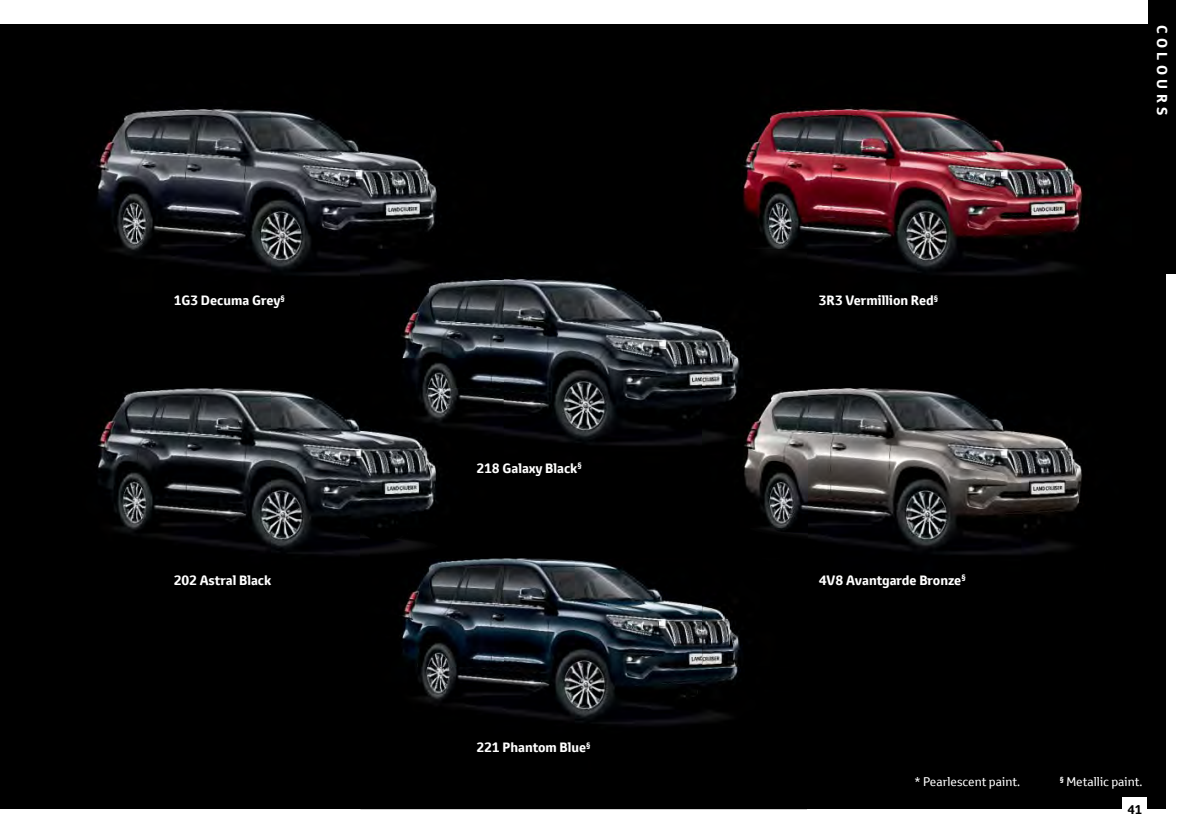
<style>
.page{position:relative;width:1191px;height:834px;background:#fff}
.page>*{position:absolute;margin:0;border:0;box-sizing:border-box;transform-origin:0 0}
.t1{font:700 14px "Toyota Text";letter-spacing:.33em;color:#fff}
.t2{font:700 13.12px "Toyota Text";color:#fff}
.t3{font:12.25px "Toyota Text";color:#fff}
.t4{font:700 12.25px "Toyota Text";color:#000}
</style>
<div class="page">
<div style="left:0;top:25px;width:1166px;height:784px;background:#000"></div>
<img style="left:92px;top:107px;width:345px;height:169px">
<img style="left:743px;top:107px;width:341px;height:169px">
<img style="left:504px;top:278px;width:198px;height:168px">
<img style="left:360px;top:249px;width:144px;height:279px">
<img style="left:702px;top:249px;width:105px;height:279px">
<img style="left:807px;top:388px;width:275px;height:167px">
<img style="left:97px;top:388px;width:263px;height:168px">
<img style="left:360px;top:358px;width:144px;height:29px">
<img style="left:360px;top:558px;width:447px;height:252px">
<img style="left:761px;top:528px;width:46px;height:8px">
<img style="left:360px;top:535px;width:65px;height:19px">
<div style="left:1148px;top:0;width:28px;height:273px;background:#000"></div>
<div style="left:1122px;top:796px;width:25px;height:37px;background:#fff"></div>
<p class="t2" style="left:174px;top:292px;width:113px">1G3 Decuma Grey<sup>§</sup></p>
<p class="t2" style="left:174px;top:571px;width:99px">202 Astral Black</p>
<p class="t2" style="left:476px;top:459px;width:107px">218 Galaxy Black<sup>§</sup></p>
<p class="t2" style="left:476px;top:738px;width:116px">221 Phantom Blue<sup>§</sup></p>
<p class="t2" style="left:819px;top:292px;width:121px">3R3 Vermillion Red<sup>§</sup></p>
<p class="t1" style="left:1171px;top:25px;width:92px;rotate:90deg">COLOURS</p>
<p class="t2" style="left:819px;top:571px;width:148px">4V8 Avantgarde Bronze<sup>§</sup></p>
<p class="t3" style="left:914px;top:772px;width:107px">* Pearlescent paint.</p>
<p class="t3" style="left:1060px;top:772px;width:84px"><sup>§</sup> Metallic paint.</p>
<p class="t4" style="left:1127px;top:800px;width:16px">41</p>
</div>
